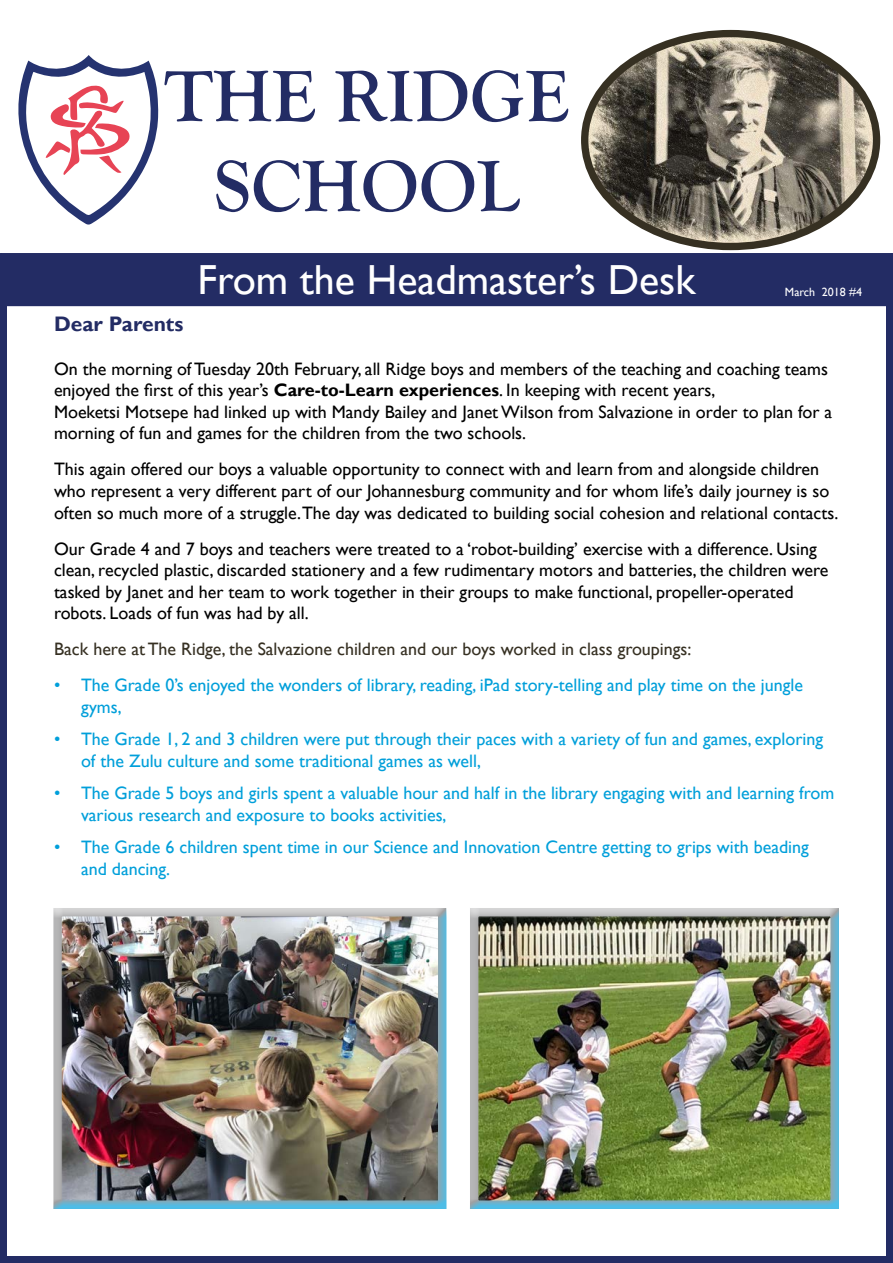
<style>
.page{position:relative;width:893px;height:1263px;background:#fff}
.page>*{position:absolute;margin:0;border:0;box-sizing:border-box;transform-origin:0 0}
.t1{font:700 75px "Goudy Old Style T";color:#232c64}
.t2{font:42px "Gill Sans";color:#fff}
.t3{font:700 21px "Gill Sans";color:#232c64}
.t4{font:18px/21.6px "Gill Sans";color:#000}
.t5{font:18px/21.6px "Gill Sans";color:#009fda}
.t6{font:18px "Gill Sans";color:#363022}
.t7{font:12px "Gill Sans";color:#fff}
.s1{font-weight:700}
</style>
<div class="page">
<img style="left:585px;top:34px;width:291px;height:212px">
<div style="left:581px;top:30px;width:299px;height:220px;border:7px solid #363022;border-radius:50%"></div>
<div style="left:1px;top:254px;width:891px;height:51px;background:#232c64"></div>
<div style="left:0;top:253px;width:893px;height:53px;border:2px solid #232c64"></div>
<svg style="left:18px;top:55px;width:141px;height:170px"></svg>
<div style="left:2px;top:1257px;width:891px;height:6px;background:#232c64"></div>
<div style="left:887px;top:305px;width:6px;height:952px;background:#232c64"></div>
<div style="left:0;top:306px;width:6px;height:957px;background:#232c64"></div>
<div style="left:470px;top:908px;width:370px;height:302px;background:#009fda;opacity:.75"></div>
<div style="left:53px;top:908px;width:395px;height:301px;background:#009fda;opacity:.75"></div>
<p class="t1" style="left:164px;top:54px;width:406px">THE RIDGE</p>
<p class="t1" style="left:214px;top:144px;width:306px">SCHOOL</p>
<p class="t2" style="left:197px;top:255px;width:500px">From the Headmaster’s Desk</p>
<p class="t7" style="left:785px;top:285px;width:79px">March 2018 #4</p>
<p class="t3" style="left:54px;top:312px;width:131px">Dear Parents</p>
<p class="t4" style="left:54px;top:358px;width:776px">On the morning of Tuesday 20th February, all Ridge boys and members of the teaching and coaching teams enjoyed the first of this year’s <span class="s1">Care-to-Learn experiences</span>. In keeping with recent years,</p>
<p class="t4" style="left:54px;top:401px;width:780px">Moeketsi Motsepe had linked up with Mandy Bailey and Janet Wilson from Salvazione in order to plan for a morning of fun and games for the children from the two schools.</p>
<p class="t4" style="left:54px;top:459px;width:786px">This again offered our boys a valuable opportunity to connect with and learn from and alongside children who represent a very different part of our Johannesburg community and for whom life’s daily journey is so often so much more of a struggle.The day was dedicated to building social cohesion and relational contacts.</p>
<p class="t4" style="left:54px;top:538px;width:776px">Our Grade 4 and 7 boys and teachers were treated to a ‘robot-building’ exercise with a difference. Using clean, recycled plastic, discarded stationery and a few rudimentary motors and batteries, the children were tasked by Janet and her team to work together in their groups to make functional, propeller-operated</p>
<p class="t4" style="left:54px;top:603px;width:256px">robots. Loads of fun was had by all.</p>
<p class="t6" style="left:54px;top:639px;width:639px">Back here at The Ridge, the Salvazione children and our boys worked in class groupings:</p>
<p class="t5" style="left:81px;top:675px;width:723px;text-indent:-27px">• The Grade 0’s enjoyed the wonders of library, reading, iPad story-telling and play time on the jungle gyms,</p>
<p class="t5" style="left:81px;top:729px;width:744px;text-indent:-27px">• The Grade 1, 2 and 3 children were put through their paces with a variety of fun and games, exploring of the Zulu culture and some traditional games as well,</p>
<p class="t5" style="left:81px;top:783px;width:755px;text-indent:-27px">• The Grade 5 boys and girls spent a valuable hour and half in the library engaging with and learning from various research and exposure to books activities,</p>
<p class="t5" style="left:81px;top:837px;width:729px;text-indent:-27px">• The Grade 6 children spent time in our Science and Innovation Centre getting to grips with beading and dancing.</p>
</div>
